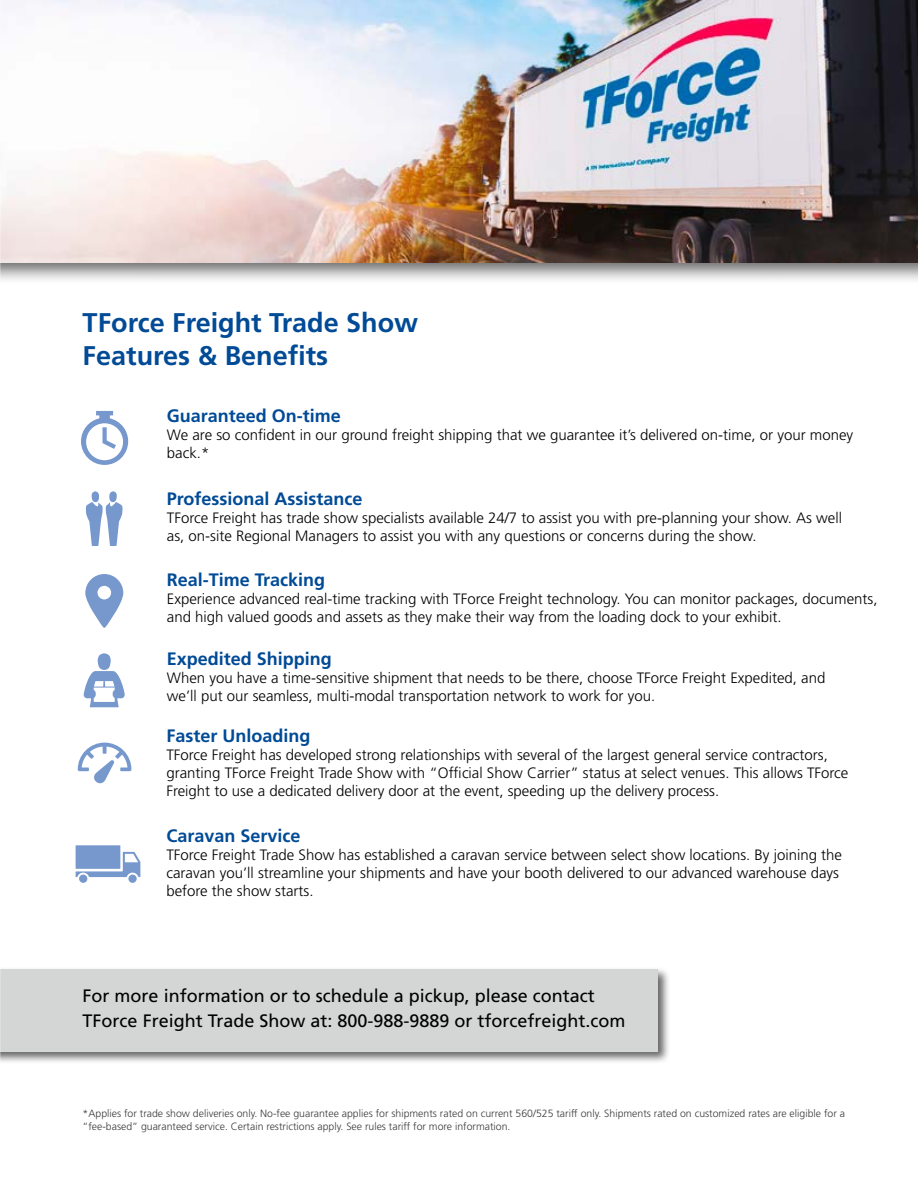
<style>
.page{position:relative;width:918px;height:1188px;background:#fff}
.page>*{position:absolute;margin:0;border:0;box-sizing:border-box;transform-origin:0 0}
.t1{font:700 27px/32.4px "Frutiger";color:#004a96}
.t2{font:18px/25.5px "Frutiger";color:#000}
.t3{font:700 18px "Frutiger";color:#004a96}
.t4{font:300 15px/18px "Frutiger";color:#000}
.t5{font:300 10.5px/12.6px "Frutiger";color:#393a39}
</style>
<div class="page">
<div style="left:0;top:966px;width:670px;height:98px;background:#000;opacity:.6"></div>
<div style="left:0;top:969px;width:658px;height:83px;background:#d4d5d5"></div>
<svg style="left:86px;top:491px;width:37px;height:54px"></svg>
<svg style="left:81px;top:411px;width:47px;height:54px"></svg>
<svg style="left:85px;top:574px;width:38px;height:54px"></svg>
<svg style="left:76px;top:845px;width:64px;height:38px"></svg>
<svg style="left:78px;top:743px;width:53px;height:40px"></svg>
<svg style="left:84px;top:653px;width:41px;height:54px"></svg>
<div style="left:0;top:0;width:918px;height:285px;background:#000;opacity:.6"></div>
<img style="left:0;top:0;width:918px;height:263px">
<h1 class="t1" style="left:83px;top:307px;width:337px">TForce Freight Trade Show<br>Features &amp; Benefits</h1>
<p class="t3" style="left:167px;top:405px;width:176px">Guaranteed On-time</p>
<p class="t4" style="left:167px;top:426px;width:688px">We are so confident in our ground freight shipping that we guarantee it’s delivered on-time, or your money back.*</p>
<p class="t3" style="left:167px;top:488px;width:197px">Professional Assistance</p>
<p class="t4" style="left:167px;top:509px;width:677px">TForce Freight has trade show specialists available 24/7 to assist you with pre-planning your show. As well as, on-site Regional Managers to assist you with any questions or concerns during the show.</p>
<p class="t3" style="left:167px;top:570px;width:160px">Real-Time Tracking</p>
<p class="t4" style="left:167px;top:590px;width:712px">Experience advanced real-time tracking with TForce Freight technology. You can monitor packages, documents, and high valued goods and assets as they make their way from the loading dock to your exhibit.</p>
<p class="t3" style="left:167px;top:648px;width:167px">Expedited Shipping</p>
<p class="t4" style="left:167px;top:669px;width:660px">When you have a time-sensitive shipment that needs to be there, choose TForce Freight Expedited, and we’ll put our seamless, multi-modal transportation network to work for you.</p>
<p class="t3" style="left:166px;top:725px;width:146px">Faster Unloading</p>
<p class="t4" style="left:166px;top:746px;width:684px">TForce Freight has developed strong relationships with several of the largest general service contractors, granting TForce Freight Trade Show with “Official Show Carrier” status at select venues. This allows TForce<br>Freight to use a dedicated delivery door at the event, speeding up the delivery process.</p>
<p class="t3" style="left:166px;top:825px;width:136px">Caravan Service</p>
<p class="t4" style="left:166px;top:846px;width:677px">TForce Freight Trade Show has established a caravan service between select show locations. By joining the caravan you’ll streamline your shipments and have your booth delivered to our advanced warehouse days before the show starts.</p>
<p class="t2" style="left:83px;top:983px;width:544px">For more information or to schedule a pickup, please contact<br>TForce Freight Trade Show at: 800-988-9889 or tforcefreight.com</p>
<p class="t5" style="left:83px;top:1107px;width:764px">*Applies for trade show deliveries only. No-fee guarantee applies for shipments rated on current 560/525 tariff only. Shipments rated on customized rates are eligible for a “fee-based” guaranteed service. Certain restrictions apply. See rules tariff for more information.</p>
</div>
